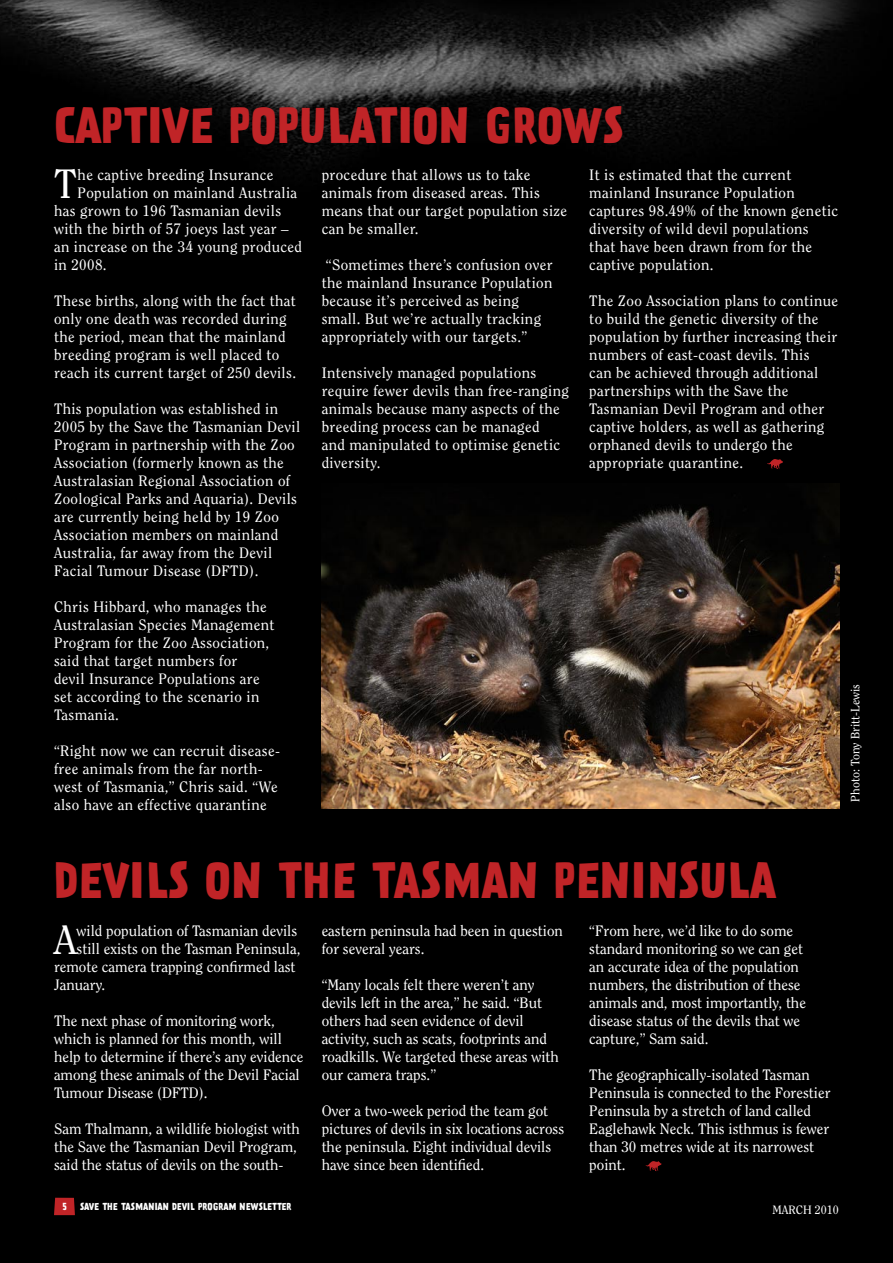
<style>
.page{position:relative;width:893px;height:1263px;background:#fff}
.page>*{position:absolute;margin:0;border:0;box-sizing:border-box;transform-origin:0 0}
.Prater_-_red{font:700 45px "Prater Sans Two";color:#c02427}
.Clearface__no_hyphen{font:40.65px "Clearface Std";color:#fff}
.Clearface__no_hyphen-2{font:15px/18px "Clearface Std";letter-spacing:.025em;color:#fff}
.Clearface__no_hyphen-3{font:15px/18px "Clearface Std";color:#fff}
.Clearface__no_grid{font:12px "Clearface Std";color:#fff}
.t1{font:700 9px "Prater Sans Two";color:#fff}
</style>
<div class="page">
<img style="left:0;top:0;width:893px;height:1263px">
<svg style="left:767px;top:459px;width:16px;height:10px"></svg>
<svg style="left:54px;top:1198px;width:21px;height:17px"></svg>
<svg style="left:645px;top:1161px;width:17px;height:10px"></svg>
<img style="left:322px;top:483px;width:517px;height:325px">
<p class="Prater_-_red" style="left:54px;top:96px;width:571px">CAPTIVE POPULATION GROWS</p>
<p class="Clearface__no_hyphen" style="left:54px;top:160px;width:24px">T</p>
<p class="Clearface__no_hyphen-2" style="left:78px;top:166px;width:197px">he captive breeding Insurance</p>
<p class="Clearface__no_hyphen-2" style="left:322px;top:166px;width:247px">procedure that allows us to take animals from diseased areas. This means that our target population size can be smaller.</p>
<p class="Clearface__no_hyphen-2" style="left:322px;top:256px;width:233px">“Sometimes there’s confusion over the mainland Insurance Population because it’s perceived as being small. But we’re actually tracking appropriately with our targets.”</p>
<p class="Clearface__no_hyphen-2" style="left:322px;top:364px;width:249px">Intensively managed populations require fewer devils than free-ranging animals because many aspects of the breeding process can be managed<br>and manipulated to optimise genetic diversity.</p>
<p class="Clearface__no_hyphen-2" style="left:589px;top:166px;width:250px">It is estimated that the current mainland Insurance Population captures 98.49% of the known genetic diversity of wild devil populations that have been drawn from for the captive population.</p>
<p class="Clearface__no_hyphen-2" style="left:589px;top:292px;width:250px">The Zoo Association plans to continue to build the genetic diversity of the population by further increasing their numbers of east-coast devils. This<br>can be achieved through additional partnerships with the Save the Tasmanian Devil Program and other captive holders, as well as gathering orphaned devils to undergo the appropriate quarantine.</p>
<p class="Clearface__no_hyphen-2" style="left:78px;top:184px;width:221px">Population on mainland Australia</p>
<p class="Clearface__no_hyphen-2" style="left:54px;top:202px;width:229px">has grown to 196 Tasmanian devils</p>
<p class="Clearface__no_hyphen-2" style="left:54px;top:220px;width:236px">with the birth of 57 joeys last year –</p>
<p class="Clearface__no_hyphen-2" style="left:54px;top:238px;width:250px">an increase on the 34 young produced</p>
<p class="Clearface__no_hyphen-2" style="left:54px;top:256px;width:54px">in 2008.</p>
<p class="Clearface__no_hyphen-2" style="left:54px;top:292px;width:244px">These births, along with the fact that only one death was recorded during the period, mean that the mainland breeding program is well placed to reach its current target of 250 devils.</p>
<p class="Clearface__no_hyphen-2" style="left:54px;top:400px;width:248px">This population was established in 2005 by the Save the Tasmanian Devil Program in partnership with the Zoo Association (formerly known as the Australasian Regional Association of Zoological Parks and Aquaria). Devils are currently being held by 19 Zoo Association members on mainland Australia, far away from the Devil Facial Tumour Disease (DFTD).</p>
<p class="Clearface__no_hyphen-2" style="left:54px;top:598px;width:222px">Chris Hibbard, who manages the<br>Australasian Species Management<br>Program for the Zoo Association, said that target numbers for<br>devil Insurance Populations are set according to the scenario in<br>Tasmania.</p>
<p class="Clearface__no_hyphen-2" style="left:54px;top:742px;width:228px">“Right now we can recruit disease&shy;free animals from the far north&shy;west of Tasmania,” Chris said. “We also have an effective quarantine</p>
<p class="Clearface__no_grid" style="left:848px;top:801px;width:119px;rotate:-90deg">Photo: Tony Britt-Lewis</p>
<p class="Prater_-_red" style="left:54px;top:851px;width:724px">DEVILS ON THE TASMAN PENINSULA</p>
<p class="Clearface__no_hyphen" style="left:54px;top:916px;width:24px">A</p>
<p class="Clearface__no_hyphen-3" style="left:77px;top:922px;width:222px">wild population of Tasmanian devils</p>
<p class="Clearface__no_hyphen-3" style="left:77px;top:940px;width:225px">still exists on the Tasman Peninsula,</p>
<p class="Clearface__no_hyphen-3" style="left:54px;top:958px;width:243px">remote camera trapping confirmed last</p>
<p class="Clearface__no_hyphen-3" style="left:54px;top:976px;width:53px">January.</p>
<p class="Clearface__no_hyphen-3" style="left:54px;top:1012px;width:251px">The next phase of monitoring work, which is planned for this month, will help to determine if there’s any evidence among these animals of the Devil Facial Tumour Disease (DFTD).</p>
<p class="Clearface__no_hyphen-3" style="left:54px;top:1120px;width:247px">Sam Thalmann, a wildlife biologist with the Save the Tasmanian Devil Program, said the status of devils on the south-</p>
<p class="t1" style="left:63px;top:1200px;width:6px">5</p>
<p class="t1" style="left:80px;top:1201px;width:213px">SAVE THE TASMANIAN DEVIL PROGRAM NEWSLETTER</p>
<p class="Clearface__no_hyphen-3" style="left:322px;top:922px;width:243px">eastern peninsula had been in question for several years.</p>
<p class="Clearface__no_hyphen-3" style="left:322px;top:976px;width:239px">“Many locals felt there weren’t any devils left in the area,” he said. “But others had seen evidence of devil activity, such as scats, footprints and roadkills. We targeted these areas with our camera traps.”</p>
<p class="Clearface__no_hyphen-3" style="left:322px;top:1102px;width:244px">Over a two-week period the team got pictures of devils in six locations across the peninsula. Eight individual devils have since been identified.</p>
<p class="Clearface__no_hyphen-3" style="left:589px;top:922px;width:218px">“From here, we’d like to do some standard monitoring so we can get an accurate idea of the population numbers, the distribution of these animals and, most importantly, the disease status of the devils that we capture,” Sam said.</p>
<p class="Clearface__no_hyphen-3" style="left:589px;top:1066px;width:243px">The geographically-isolated Tasman<br>Peninsula is connected to the Forestier<br>Peninsula by a stretch of land called<br>Eaglehawk Neck. This isthmus is fewer than 30 metres wide at its narrowest point.</p>
<p class="Clearface__no_grid" style="left:773px;top:1203px;width:68px">MARCH 2010</p>
</div>
